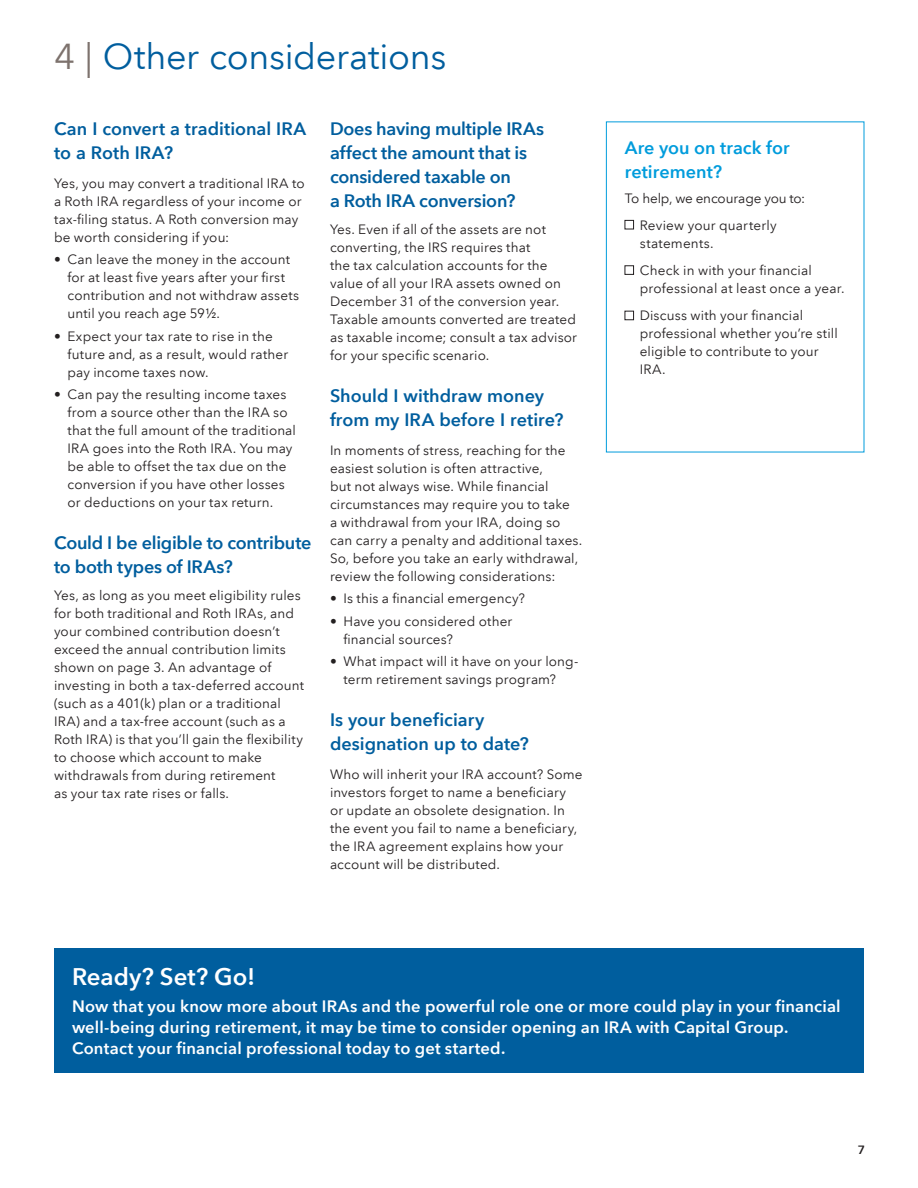
<style>
.page{position:relative;width:918px;height:1188px;background:#fff}
.page>*{position:absolute;margin:0;border:0;box-sizing:border-box;transform-origin:0 0}
.t1{font:36px "Avenir Next LT Com";letter-spacing:-.01em;color:#005e9e}
.t2{font:600 24px "Avenir Next LT Com";color:#fff}
.t3{font:600 18px/24px "Avenir Next LT Com";letter-spacing:-.005em;color:#005e9e}
.t4{font:600 18px/24px "Avenir Next LT Com";letter-spacing:.005em;color:#009cdc}
.t5{font:600 16.5px/21px "Avenir Next LT Com";letter-spacing:.01em;color:#fff}
.t6{font:13.5px/18px "Avenir Next LT Com";letter-spacing:.01em;color:#231f20}
.t7{font:600 12px "Avenir Next LT Com";color:#231f20}
.s1{color:#7d726d}
</style>
<div class="page">
<div style="left:54px;top:949px;width:810px;height:124px;background:#005e9e"></div>
<div style="left:625px;top:220px;width:9px;height:9px;border:1px solid #231f20"></div>
<div style="left:625px;top:265px;width:9px;height:10px;border:1px solid #231f20"></div>
<div style="left:625px;top:311px;width:9px;height:9px;border:1px solid #231f20"></div>
<h1 class="t1" style="left:54px;top:35px;width:394px"><span class="s1">4 |</span> Other considerations</h1>
<h3 class="t3" style="left:54px;top:117px;width:254px">Can I convert a traditional IRA to a Roth IRA?</h3>
<p class="t6" style="left:54px;top:174px;width:252px">Yes, you may convert a traditional IRA to a Roth IRA regardless of your income or tax-filing status. A Roth conversion may be worth considering if you:</p>
<p class="t6" style="left:68px;top:251px;width:233px;text-indent:-14px">• Can leave the money in the account for at least five years after your first contribution and not withdraw assets until you reach age 59½.</p>
<p class="t6" style="left:68px;top:327px;width:222px;text-indent:-14px">• Expect your tax rate to rise in the future and, as a result, would rather pay income taxes now.</p>
<p class="t6" style="left:68px;top:386px;width:230px;text-indent:-14px">• Can pay the resulting income taxes from a source other than the IRA so that the full amount of the traditional IRA goes into the Roth IRA. You may be able to offset the tax due on the conversion if you have other losses or deductions on your tax return.</p>
<h3 class="t3" style="left:54px;top:531px;width:259px">Could I be eligible to contribute to both types of IRAs?</h3>
<p class="t6" style="left:54px;top:587px;width:252px">Yes, as long as you meet eligibility rules for both traditional and Roth IRAs, and your combined contribution doesn’t exceed the annual contribution limits shown on page 3. An advantage of investing in both a tax-deferred account (such as a 401(k) plan or a traditional IRA) and a tax-free account (such as a Roth IRA) is that you’ll gain the flexibility to choose which account to make withdrawals from during retirement<br>as your tax rate rises or falls.</p>
<h3 class="t3" style="left:330px;top:117px;width:216px">Does having multiple IRAs affect the amount that is considered taxable on<br>a Roth IRA conversion?</h3>
<p class="t6" style="left:330px;top:221px;width:249px">Yes. Even if all of the assets are not converting, the IRS requires that<br>the tax calculation accounts for the value of all your IRA assets owned on December 31 of the conversion year.<br>Taxable amounts converted are treated as taxable income; consult a tax advisor for your specific scenario.</p>
<h3 class="t3" style="left:330px;top:384px;width:235px">Should I withdraw money from my IRA before I retire?</h3>
<p class="t6" style="left:330px;top:441px;width:254px">In moments of stress, reaching for the easiest solution is often attractive,<br>but not always wise. While financial circumstances may require you to take<br>a withdrawal from your IRA, doing so can carry a penalty and additional taxes.<br>So, before you take an early withdrawal, review the following considerations:</p>
<p class="t6" style="left:330px;top:590px;width:197px">• Is this a financial emergency?</p>
<p class="t6" style="left:344px;top:612px;width:170px;text-indent:-14px">• Have you considered other financial sources?</p>
<p class="t6" style="left:344px;top:653px;width:236px;text-indent:-14px">• What impact will it have on your long&shy;term retirement savings program?</p>
<h3 class="t3" style="left:330px;top:708px;width:200px">Is your beneficiary designation up to date?</h3>
<p class="t6" style="left:330px;top:765px;width:254px">Who will inherit your IRA account? Some investors forget to name a beneficiary or update an obsolete designation. In the event you fail to name a beneficiary, the IRA agreement explains how your account will be distributed.</p>
<h3 class="t4" style="left:625px;top:135px;width:166px">Are you on track for retirement?</h3>
<p class="t6" style="left:640px;top:184px;width:167px;line-height:27px;text-indent:-15px">To help, we encourage you to:<br>Review your quarterly</p>
<p class="t6" style="left:640px;top:229px;width:174px;line-height:27px">statements.<br>Check in with your financial</p>
<p class="t6" style="left:640px;top:274px;width:206px;line-height:27px">professional at least once a year.<br>Discuss with your financial</p>
<p class="t6" style="left:640px;top:324px;width:199px">professional whether you’re still eligible to contribute to your<br>IRA.</p>
<h2 class="t2" style="left:72px;top:962px;width:185px">Ready? Set? Go!</h2>
<p class="t5" style="left:72px;top:996px;width:770px">Now that you know more about IRAs and the powerful role one or more could play in your financial well-being during retirement, it may be time to consider opening an IRA with Capital Group.<br>Contact your financial professional today to get started.</p>
<p class="t7" style="left:858px;top:1142px;width:9px">7</p>
</div>
